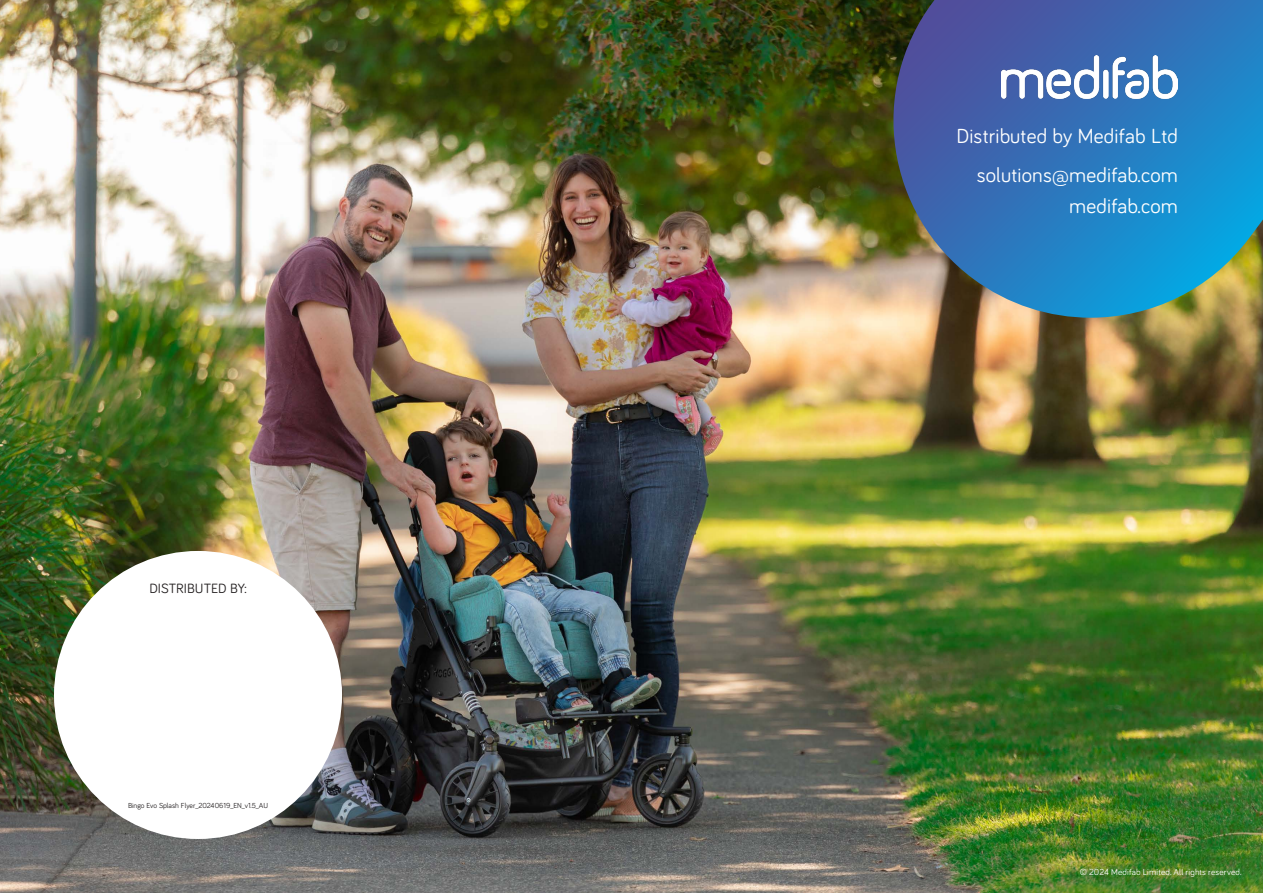
<style>
.page{position:relative;width:1263px;height:893px;background:#fff}
.page>*{position:absolute;margin:0;border:0;box-sizing:border-box;transform-origin:0 0}
.Body_Text{font:21px "Bariol";letter-spacing:.01em;color:#fff}
.Body_Text-2{font:13.8px "Bariol";letter-spacing:.005em;color:#231f20}
.t1{font:9px "Bariol";letter-spacing:.015em;color:#fff}
.Body_Text-3{font:7.5px "Bariol";color:#231f20}
</style>
<div class="page">
<img style="left:0;top:0;width:1263px;height:893px">
<svg style="left:867px;top:0;width:396px;height:318px;background:#3d76a3"></svg>
<div style="left:54px;top:551px;width:288px;height:288px;background:#fff;border-radius:50%"></div>
<img style="left:1002px;top:56px;width:176px;height:43px">
<p class="Body_Text-2" style="left:149px;top:579px;width:99px">DISTRIBUTED BY:</p>
<p class="Body_Text-3" style="left:128px;top:800px;width:142px">Bingo Evo Splash Flyer_20240619_EN_v1.5_AU</p>
<p class="Body_Text" style="left:956px;top:121px;width:223px">Distributed by Medifab Ltd</p>
<p class="Body_Text" style="left:977px;top:161px;width:203px">solutions@medifab.com</p>
<p class="Body_Text" style="left:1069px;top:192px;width:110px">medifab.com</p>
<p class="t1" style="left:1080px;top:865px;width:163px">© 2024 Medifab Limited. All rights reserved.</p>
</div>
